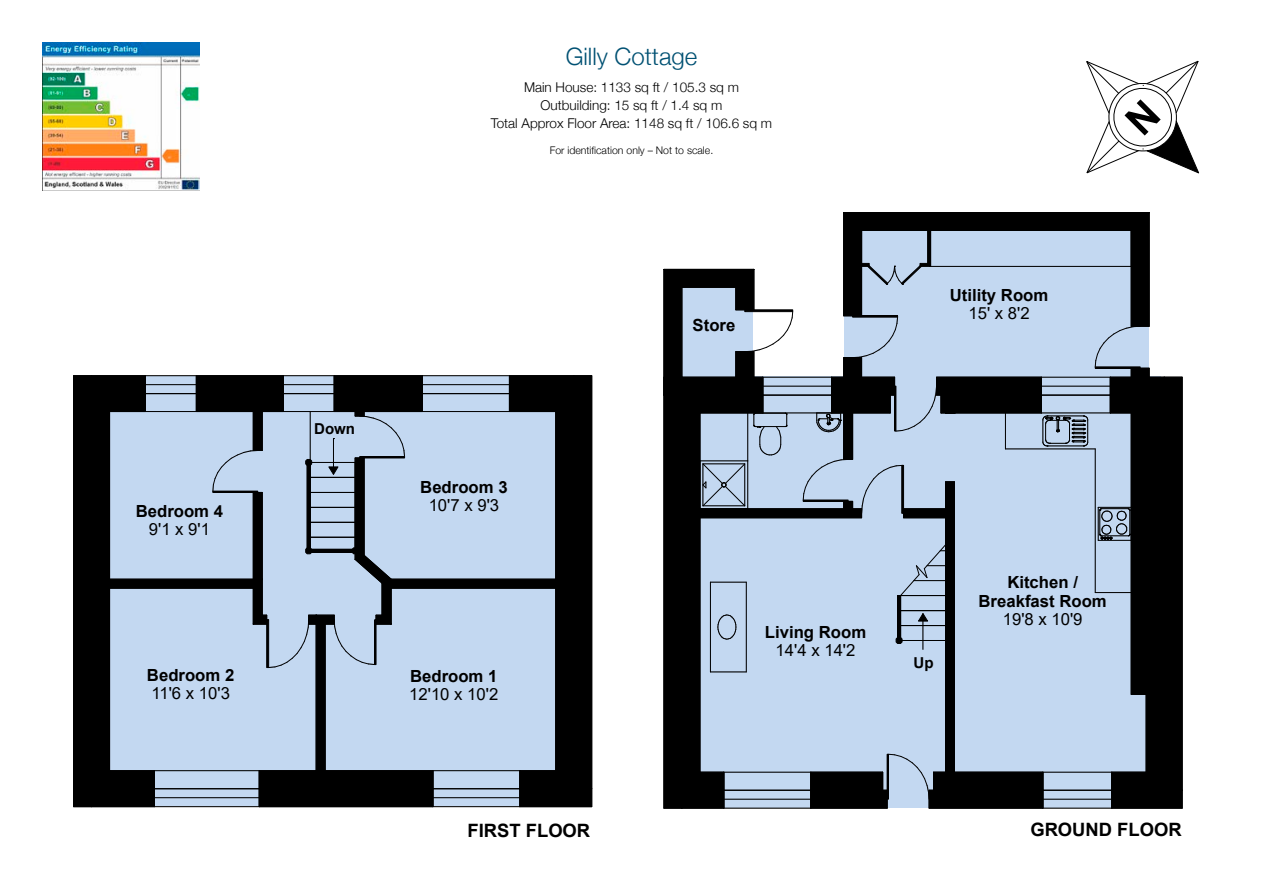
<style>
.page{position:relative;width:1263px;height:893px;background:#fff}
.page>*{position:absolute;margin:0;border:0;box-sizing:border-box;transform-origin:0 0}
.t1{font:300 24px "Helvetica Neue";color:#005173}
.t2{font:700 18.45px "Arial";color:#000}
.t3{font:700 16.8px/18.5px "Arial";color:#000;text-align:center}
.t4{font:16.8px "Arial";color:#000}
.t5{font:700 15px "Arial";color:#000}
.t6{font:300 13.5px/18px "Helvetica Neue";color:#000;text-align:center}
.t7{font:300 10.5px "Helvetica Neue";color:#000}
</style>
<div class="page">
<img style="left:43px;top:43px;width:157px;height:147px">
<hr style="left:73px;top:376px;width:1px;height:431px;background:#000">
<svg style="left:74px;top:375px;width:518px;height:432px;background:#8c9bad"></svg>
<svg style="left:1086px;top:61px;width:113px;height:113px"></svg>
<svg style="left:663px;top:212px;width:520px;height:597px;background:#94a1b2"></svg>
<p class="t3" style="left:136px;top:502px;width:89px">Bedroom 4</p>
<p class="t4" style="left:149px;top:518px;width:63px">9'1 x 9'1</p>
<p class="t3" style="left:147px;top:666px;width:89px">Bedroom 2</p>
<p class="t4" style="left:151px;top:682px;width:80px">11'6 x 10'3</p>
<p class="t5" style="left:314px;top:418px;width:42px">Down</p>
<h1 class="t1" style="left:566px;top:37px;width:133px">Gilly Cottage</h1>
<p class="t6" style="left:491px;top:77px;width:283px">Main House: 1133 sq ft / 105.3 sq m<br>Outbuilding: 15 sq ft / 1.4 sq m<br>Total Approx Floor Area: 1148 sq ft / 106.6 sq m</p>
<p class="t7" style="left:550px;top:142px;width:165px">For identification only – Not to scale.</p>
<p class="t3" style="left:693px;top:316px;width:44px">Store</p>
<p class="t3" style="left:950px;top:286px;width:100px">Utility Room</p>
<p class="t4" style="left:968px;top:302px;width:63px">15' x 8'2</p>
<p class="t3" style="left:420px;top:478px;width:89px">Bedroom 3</p>
<p class="t4" style="left:429px;top:493px;width:72px">10'7 x 9'3</p>
<p class="t3" style="left:410px;top:667px;width:89px">Bedroom 1</p>
<p class="t4" style="left:409px;top:683px;width:91px">12'10 x 10'2</p>
<h2 class="t2" style="left:468px;top:817px;width:124px">FIRST FLOOR</h2>
<p class="t3" style="left:765px;top:623px;width:103px">Living Room</p>
<p class="t4" style="left:776px;top:639px;width:81px">14'4 x 14'2</p>
<p class="t5" style="left:913px;top:652px;width:22px">Up</p>
<p class="t3" style="left:978px;top:573px;width:130px">Kitchen /<br>Breakfast Room</p>
<p class="t4" style="left:1003px;top:608px;width:81px">19'8 x 10'9</p>
<h2 class="t2" style="left:1030px;top:817px;width:153px">GROUND FLOOR</h2>
</div>
